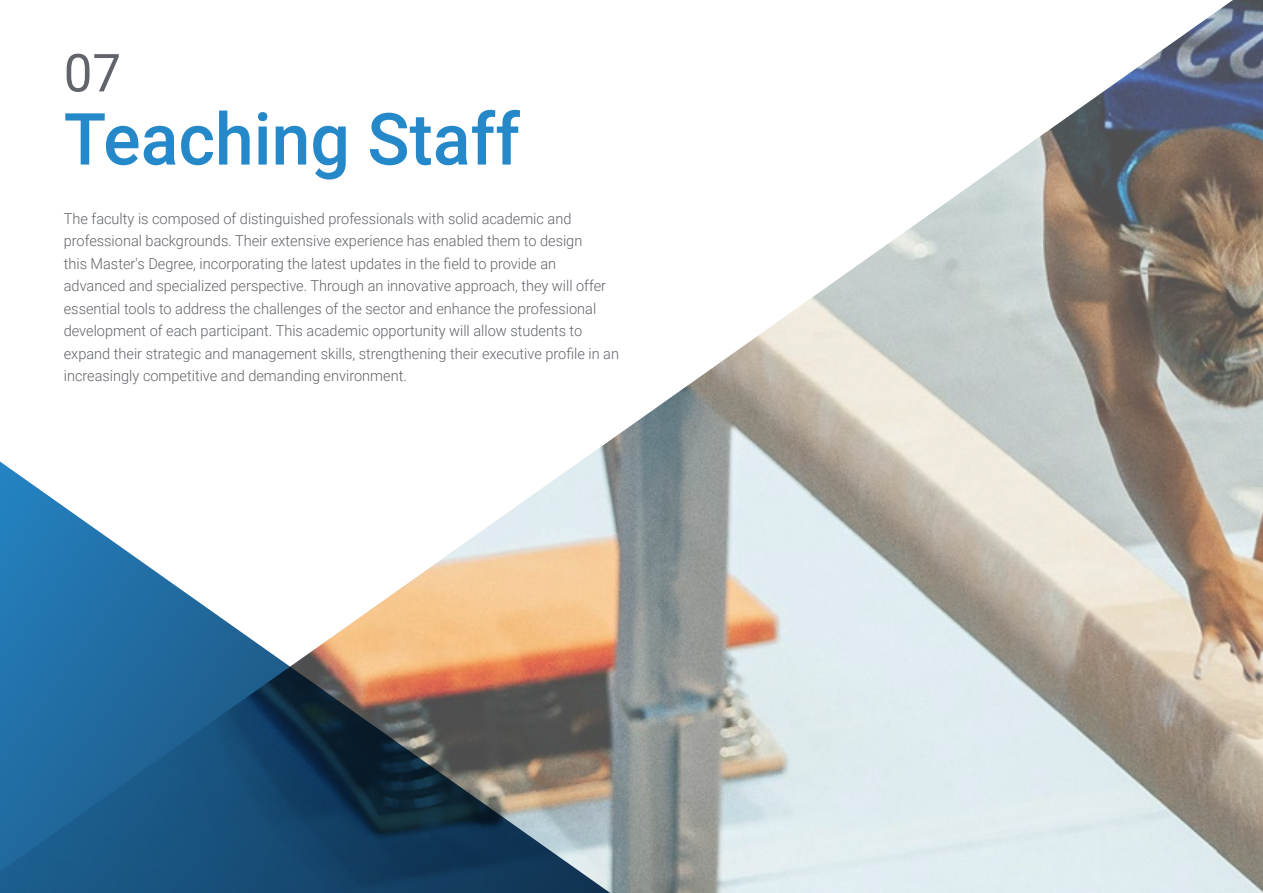
<style>
.page{position:relative;width:1263px;height:893px;background:#fff}
.page>*{position:absolute;margin:0;border:0;box-sizing:border-box;transform-origin:0 0}
.t1{font:500 72px "Roboto";color:#2488c9}
.t2{font:52.5px "Roboto";color:#61646a}
.t3{font:300 15px/22.5px "Roboto";color:#61646a}
</style>
<div class="page">
<img style="left:602px;top:0;width:661px;height:893px">
<svg style="left:0;top:446px;width:640px;height:447px"></svg>
<h2 class="t2" style="left:64px;top:36px;width:59px">07</h2>
<h1 class="t1" style="left:64px;top:89px;width:458px">Teaching Staff</h1>
<p class="t3" style="left:64px;top:207px;width:557px">The faculty is composed of distinguished professionals with solid academic and professional backgrounds. Their extensive experience has enabled them to design<br>this Master's Degree, incorporating the latest updates in the field to provide an advanced and specialized perspective. Through an innovative approach, they will offer essential tools to address the challenges of the sector and enhance the professional development of each participant. This academic opportunity will allow students to expand their strategic and management skills, strengthening their executive profile in an increasingly competitive and demanding environment.</p>
</div>
